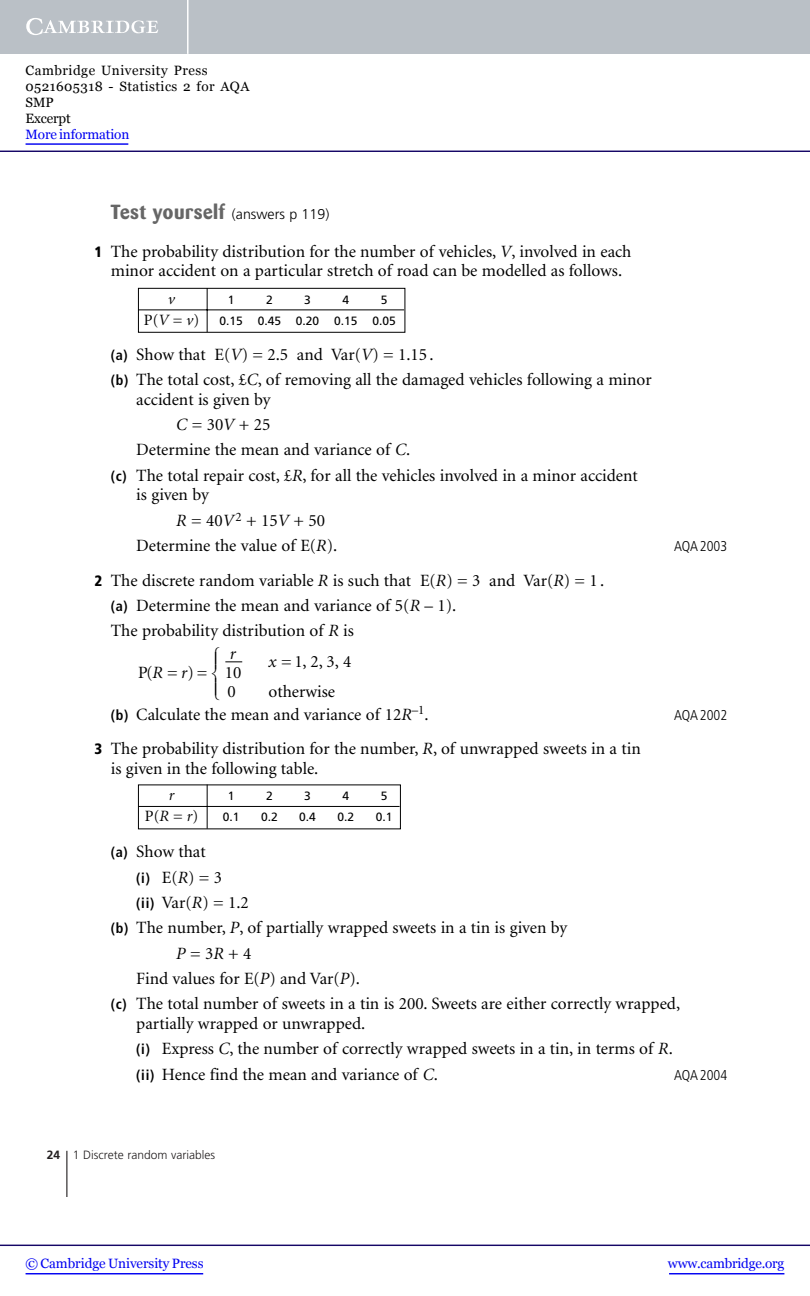
<style>
.page{position:relative;width:810px;height:1296px;background:#fff}
.page>*{position:absolute;margin:0;border:0;box-sizing:border-box;transform-origin:0 0}
.t1{font:17.25px/25.3px "Minion";color:#000}
.t2{font:italic 17.25px "Minion";color:#000}
.t3{font:15.75px "Minion";color:#000}
.t4{font:italic 15.75px "Minion";color:#000}
.t5{font:300 14.25px "Frutiger";color:#000}
.t6{font:300 condensed 14.25px "Frutiger";color:#000}
.t7{font:13.5px/16.2px "Georgia";letter-spacing:.035em;color:#000}
.t8{font:13.5px "Georgia";letter-spacing:-.01em;color:#0000f1}
.t9{font:12px "Frutiger";color:#000}
.t10{font:300 12px "Frutiger";color:#231f20}
.s1{font-family:"Barmeno BQ";font-weight:700;font-size:20.25px;color:#666}
.s2{font-family:"Frutiger";font-weight:900;font-stretch:condensed;font-size:15px}
.s3{font-style:italic}
.s4{font-family:"Frutiger";font-weight:700;font-stretch:condensed;font-size:14.25px}
.s5{font-weight:700}
</style>
<div class="page">
<hr style="left:66px;top:1151px;width:1px;height:46px;background:#231f20">
<div style="left:138px;top:288px;width:267px;height:45px;border:1px solid #000"></div>
<hr style="left:207px;top:288px;width:1px;height:44px;background:#000">
<hr style="left:138px;top:310px;width:266px;height:1px;background:#000">
<hr style="left:207px;top:785px;width:1px;height:44px;background:#000">
<hr style="left:138px;top:806px;width:262px;height:1px;background:#000">
<svg style="left:225px;top:662px;width:17px;height:1px"></svg>
<hr style="left:0;top:151px;width:810px;height:1px;background:#150666">
<hr style="left:0;top:1245px;width:810px;height:1px;background:#150666">
<hr style="left:26px;top:1273px;width:177px;height:1px;background:#0000f1">
<hr style="left:669px;top:1273px;width:115px;height:1px;background:#0000f1">
<div style="left:0;top:0;width:810px;height:54px;background:#bac0c6"></div>
<svg style="left:26px;top:18px;width:132px;height:17px"></svg>
<hr style="left:187px;top:0;width:2px;height:54px;background:#fff">
<hr style="left:26px;top:143px;width:102px;height:2px;background:#0000f1">
<p class="t7" style="left:26px;top:62px;width:225px">Cambridge University Press<br>0521605318 - Statistics 2 for AQA<br>SMP<br>Excerpt</p>
<p class="t8" style="left:26px;top:127px;width:105px">More information</p>
<p class="t5" style="left:111px;top:208px;width:220px"><span class="s1">Test yourself</span> (answers p 119)</p>
<p class="t1" style="left:94px;top:243px;width:538px;line-height:19.8px;text-align:center"><span class="s2">1</span> The probability distribution for the number of vehicles, <span class="s3">V</span>, involved in each minor accident on a particular stretch of road can be modelled as follows.</p>
<p class="t4" style="left:168px;top:292px;width:8px">v</p>
<p class="t9" style="left:228px;top:295px;width:8px">1</p>
<p class="t9" style="left:266px;top:295px;width:8px">2</p>
<p class="t9" style="left:304px;top:295px;width:8px">3</p>
<p class="t9" style="left:343px;top:295px;width:8px">4</p>
<p class="t9" style="left:381px;top:295px;width:8px">5</p>
<p class="t3" style="left:144px;top:314px;width:57px">P(<span class="s3">V</span> = <span class="s3">v</span>)</p>
<p class="t9" style="left:219px;top:316px;width:178px">0.15 0.45 0.20 0.15 0.05</p>
<p class="t1" style="left:111px;top:343px;width:543px"><span class="s4">(a)</span> Show that E(<span class="s3">V</span>) = 2.5 and Var(<span class="s3">V</span>) = 1.15 .<br><span class="s4">(b)</span> The total cost, £<span class="s3">C</span>, of removing all the damaged vehicles following a minor</p>
<p class="t1" style="left:136px;top:388px;width:136px">accident is given by</p>
<p class="t1" style="left:176px;top:413px;width:96px"><span class="s3">C</span> = 30<span class="s3">V</span> + 25</p>
<p class="t1" style="left:136px;top:439px;width:275px">Determine the mean and variance of <span class="s3">C</span>.</p>
<p class="t1" style="left:111px;top:464px;width:529px"><span class="s4">(c)</span> The total repair cost, £<span class="s3">R</span>, for all the vehicles involved in a minor accident</p>
<p class="t1" style="left:136px;top:484px;width:74px">is given by</p>
<p class="t1" style="left:176px;top:509px;width:150px"><span class="s3">R</span> = 40<span class="s3">V</span><sup>2</sup> + 15<span class="s3">V</span> + 50</p>
<p class="t1" style="left:136px;top:534px;width:203px">Determine the value of E(<span class="s3">R</span>).</p>
<p class="t6" style="left:674px;top:540px;width:55px">AQA 2003</p>
<p class="t1" style="left:111px;top:569px;width:495px;text-indent:-16px"><span class="s2">2</span> The discrete random variable <span class="s3">R</span> is such that E(<span class="s3">R</span>) = 3 and Var(<span class="s3">R</span>) = 1 . <span class="s4">(a)</span> Determine the mean and variance of 5(<span class="s3">R</span> – 1).<br>The probability distribution of <span class="s3">R</span> is</p>
<p class="t2" style="left:230px;top:647px;width:8px">r</p>
<p class="t1" style="left:225px;top:664px;width:18px;line-height:19.4px">10<br>0</p>
<p class="t1" style="left:138px;top:662px;width:71px">P==</p>
<p class="t1" style="left:268px;top:648px;width:84px;line-height:30.3px"><span class="s3">x</span>=1,2,3,4 otherwise</p>
<p class="t1" style="left:147px;top:662px;width:49px">(<span class="s3">R r</span>)</p>
<p class="t1" style="left:111px;top:703px;width:319px"><span class="s4">(b)</span> Calculate the mean and variance of 12<span class="s3">R</span><sup>–1</sup>.</p>
<p class="t6" style="left:674px;top:709px;width:55px">AQA 2002</p>
<p class="t1" style="left:111px;top:740px;width:532px;line-height:19.8px;text-indent:-16px"><span class="s2">3</span> The probability distribution for the number, <span class="s3">R</span>, of unwrapped sweets in a tin is given in the following table.</p>
<p class="t4" style="left:169px;top:789px;width:7px">r</p>
<p class="t9" style="left:228px;top:791px;width:8px">1</p>
<p class="t9" style="left:266px;top:791px;width:8px">2</p>
<p class="t9" style="left:304px;top:791px;width:8px">3</p>
<p class="t9" style="left:343px;top:791px;width:8px">4</p>
<p class="t9" style="left:381px;top:791px;width:8px">5</p>
<p class="t3" style="left:145px;top:810px;width:55px">P(<span class="s3">R</span> = <span class="s3">r</span>)</p>
<p class="t9" style="left:223px;top:812px;width:18px">0.1</p>
<p class="t9" style="left:261px;top:812px;width:18px">0.2</p>
<p class="t9" style="left:299px;top:812px;width:18px">0.4</p>
<p class="t9" style="left:338px;top:812px;width:18px">0.2</p>
<p class="t9" style="left:376px;top:812px;width:18px">0.1</p>
<p class="t1" style="left:111px;top:841px;width:97px"><span class="s4">(a)</span> Show that</p>
<p class="t1" style="left:136px;top:866px;width:87px"><span class="s4">(i)</span> E(<span class="s3">R</span>) = 3</p>
<p class="t1" style="left:136px;top:891px;width:114px"><span class="s4">(ii)</span> Var(<span class="s3">R</span>) = 1.2</p>
<p class="t1" style="left:111px;top:917px;width:458px"><span class="s4">(b)</span> The number, <span class="s3">P</span>, of partially wrapped sweets in a tin is given by</p>
<p class="t1" style="left:176px;top:942px;width:77px"><span class="s3">P</span>= 3<span class="s3">R</span>+ 4</p>
<p class="t1" style="left:136px;top:967px;width:225px">Find values for E(<span class="s3">P</span>) and Var(<span class="s3">P</span>).</p>
<p class="t1" style="left:111px;top:993px;width:571px"><span class="s4">(c)</span> The total number of sweets in a tin is 200. Sweets are either correctly wrapped,</p>
<p class="t1" style="left:136px;top:1012px;width:538px">partially wrapped or unwrapped.<br><span class="s4">(i)</span> Express <span class="s3">C</span>, the number of correctly wrapped sweets in a tin, in terms of <span class="s3">R</span>. <span class="s4">(ii)</span> Hence find the mean and variance of <span class="s3">C</span>.</p>
<p class="t6" style="left:674px;top:1069px;width:55px">AQA 2004</p>
<p class="t10" style="left:47px;top:1150px;width:170px"><span class="s5">24</span> 1 Discrete random variables</p>
<p class="t8" style="left:26px;top:1255px;width:180px">© Cambridge University Press</p>
<p class="t8" style="left:668px;top:1255px;width:118px">www.cambridge.org</p>
</div>
